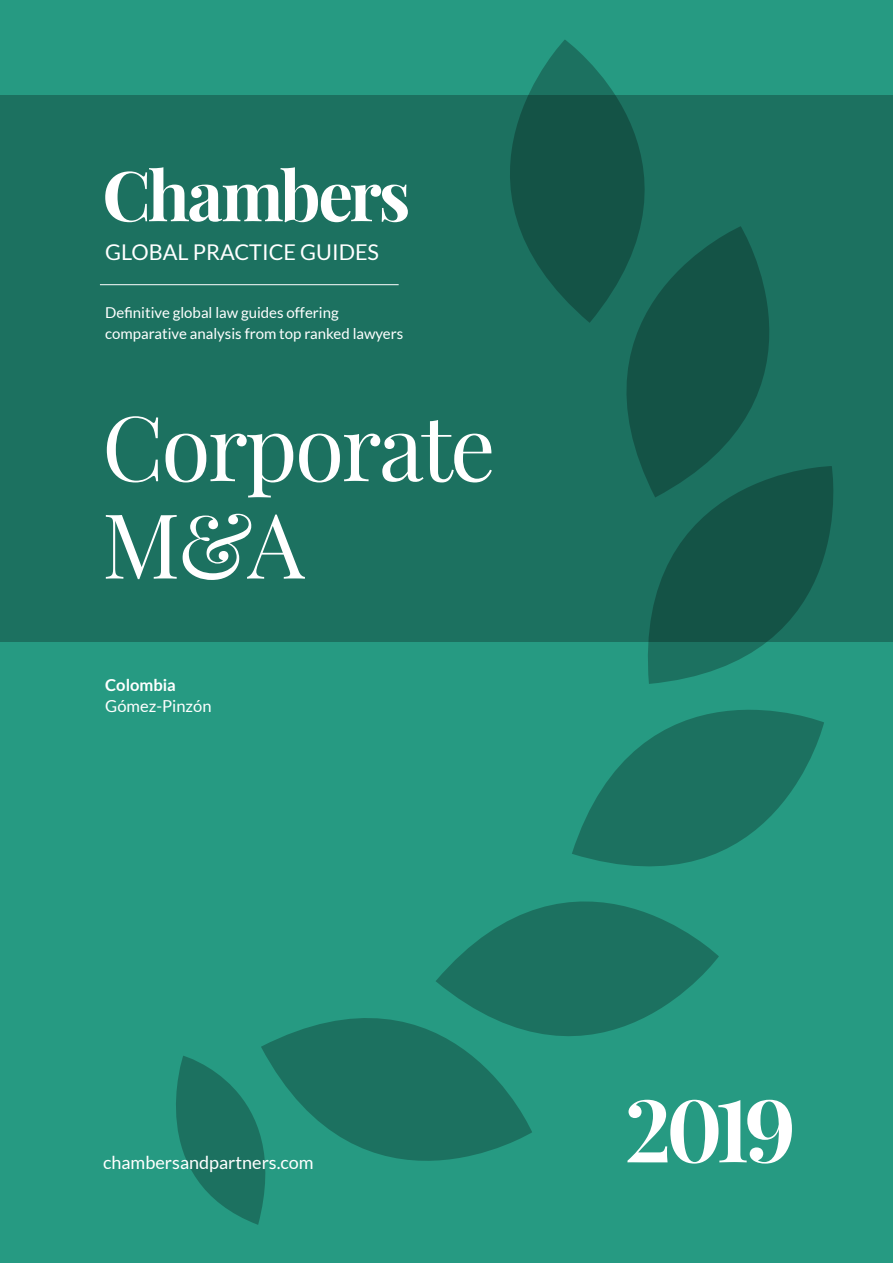
<style>
.page{position:relative;width:893px;height:1263px;background:#269a82}
.page>*{position:absolute;margin:0;border:0;box-sizing:border-box;transform-origin:0 0}
.t1{font:90px/97.5px "Playfair Display";letter-spacing:-.03em;color:#fff}
.t2{font:700 86.85px "Playfair Display";color:#fff}
.t3{font:21.75px "Lato";color:#fff}
.t4{font:18px "Lato";color:#fff}
.t5{font:16.5px "Lato";color:#fff}
.t6{font:700 16.5px "Lato";color:#fff}
.t7{font:15px/21px "Lato";color:#fff}
</style>
<div class="page">
<div style="left:0;top:96px;width:893px;height:546px;background:#1c7160"></div>
<svg style="left:176px;top:1056px;width:85px;height:169px"></svg>
<svg style="left:426px;top:40px;width:300px;height:250px"></svg>
<svg style="left:557px;top:226px;width:212px;height:240px;fill:#145346"></svg>
<svg style="left:641px;top:466px;width:193px;height:183px"></svg>
<svg style="left:261px;top:1018px;width:271px;height:193px"></svg>
<svg style="left:586px;top:649px;width:238px;height:203px"></svg>
<svg style="left:436px;top:818px;width:283px;height:300px"></svg>
<svg style="left:105px;top:167px;width:303px;height:55px"></svg>
<hr style="left:100px;top:284px;width:299px;height:1px;background:#fff">
<h3 class="t3" style="left:105px;top:240px;width:275px">GLOBAL PRACTICE GUIDEs</h3>
<p class="t7" style="left:105px;top:302px;width:300px">Definitive global law guides offering comparative analysis from top ranked lawyers</p>
<h1 class="t1" style="left:102px;top:391px;width:395px">Corporate<br>M&amp;A</h1>
<p class="t6" style="left:105px;top:675px;width:72px">Colombia</p>
<p class="t5" style="left:105px;top:697px;width:108px">Gómez-Pinzón</p>
<p class="t4" style="left:103px;top:1152px;width:212px">chambersandpartners.com</p>
<h2 class="t2" style="left:625px;top:1061px;width:173px">2019</h2>
</div>
